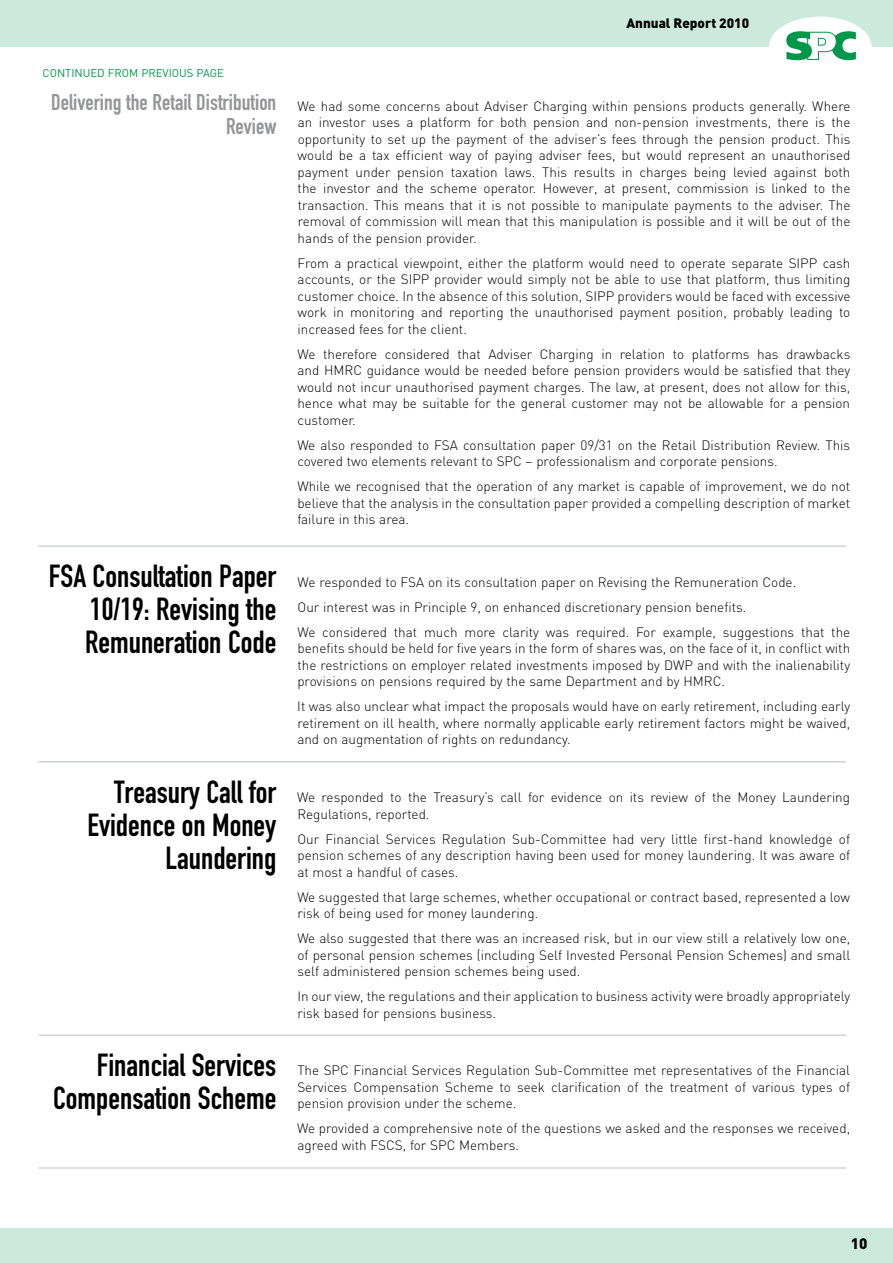
<style>
.page{position:relative;width:893px;height:1263px;background:#fff}
.page>*{position:absolute;margin:0;border:0;box-sizing:border-box;transform-origin:0 0}
.t1{font:31.5px/33px "DIN Engschrift";color:#000;text-align:right}
.t2{font:22.5px/24px "DIN Engschrift";color:#939598;text-align:right}
.t3{font:900 15px "DIN";color:#000}
.t4{font:300 13.5px/16.5px "DIN";color:#000;text-align:justify}
.t5{font:900 13.5px "DIN";color:#000}
.t6{font:11.25px "DIN";color:#00964c}
</style>
<div class="page">
<div style="left:0;top:0;width:893px;height:47px;background:#cceadb"></div>
<div style="left:0;top:1229px;width:893px;height:34px;background:#cceadb"></div>
<hr style="left:38px;top:546px;width:808px;height:1px;background:#bcbec0">
<hr style="left:38px;top:761px;width:808px;height:1px;background:#bcbec0">
<hr style="left:38px;top:1035px;width:808px;height:1px;background:#bcbec0">
<hr style="left:38px;top:1167px;width:808px;height:1px;background:#bcbec0">
<div style="left:769px;top:17px;width:102px;height:59px;background:#fff;border-radius:50%"></div>
<div style="left:769px;top:17px;width:102px;height:60px;border:1px solid #fff;border-radius:50%"></div>
<svg style="left:786px;top:31px;width:70px;height:29px"></svg>
<p class="t6" style="left:43px;top:66px;width:181px">CONTINUED FROM PREVIOUS PAGE</p>
<h2 class="t2" style="left:51px;top:91px;width:227px">Delivering the Retail Distribution<br>Review</h2>
<h1 class="t1" style="left:85px;top:560px;width:193px;text-align:justify;text-indent:-36px">FSA Consultation Paper 10/19: Revising the Remuneration Code</h1>
<h1 class="t1" style="left:87px;top:775px;width:191px">Treasury Call for<br>Evidence on Money<br>Laundering</h1>
<h1 class="t1" style="left:53px;top:1048px;width:225px">Financial Services<br>Compensation Scheme</h1>
<p class="t5" style="left:626px;top:14px;width:124px">Annual Report 2010</p>
<p class="t4" style="left:298px;top:98px;width:554px">We had some concerns about Adviser Charging within pensions products generally. Where an investor uses a platform for both pension and non-pension investments, there is the opportunity to set up the payment of the adviser’s fees through the pension product. This would be a tax efficient way of paying adviser fees, but would represent an unauthorised payment under pension taxation laws. This results in charges being levied against both the investor and the scheme operator. However, at present, commission is linked to the transaction. This means that it is not possible to manipulate payments to the adviser. The removal of commission will mean that this manipulation is possible and it will be out of the hands of the pension provider.</p>
<p class="t4" style="left:298px;top:255px;width:554px">From a practical viewpoint, either the platform would need to operate separate SIPP cash accounts, or the SIPP provider would simply not be able to use that platform, thus limiting customer choice. In the absence of this solution, SIPP providers would be faced with excessive work in monitoring and reporting the unauthorised payment position, probably leading to increased fees for the client.</p>
<p class="t4" style="left:297px;top:346px;width:554px">We therefore considered that Adviser Charging in relation to platforms has drawbacks and HMRC guidance would be needed before pension providers would be satisfied that they would not incur unauthorised payment charges. The law, at present, does not allow for this, hence what may be suitable for the general customer may not be allowable for a pension customer.</p>
<p class="t4" style="left:297px;top:437px;width:554px">We also responded to FSA consultation paper 09/31 on the Retail Distribution Review. This covered two elements relevant to SPC – professionalism and corporate pensions.</p>
<p class="t4" style="left:297px;top:478px;width:554px">While we recognised that the operation of any market is capable of improvement, we do not believe that the analysis in the consultation paper provided a compelling description of market failure in this area.</p>
<p class="t4" style="left:298px;top:569px;width:554px;line-height:25px;text-align:left">We responded to FSA on its consultation paper on Revising the Remuneration Code.<br>Our interest was in Principle 9, on enhanced discretionary pension benefits.<br>We considered that much more clarity was required. For example, suggestions that the</p>
<p class="t4" style="left:297px;top:640px;width:554px">benefits should be held for five years in the form of shares was, on the face of it, in conflict with the restrictions on employer related investments imposed by DWP and with the inalienability provisions on pensions required by the same Department and by HMRC.</p>
<p class="t4" style="left:297px;top:698px;width:554px">It was also unclear what impact the proposals would have on early retirement, including early retirement on ill health, where normally applicable early retirement factors might be waived, and on augmentation of rights on redundancy.</p>
<p class="t4" style="left:297px;top:789px;width:554px">We responded to the Treasury’s call for evidence on its review of the Money Laundering<br>Regulations, reported.</p>
<p class="t4" style="left:297px;top:830px;width:554px">Our Financial Services Regulation Sub-Committee had very little first-hand knowledge of pension schemes of any description having been used for money laundering. It was aware of at most a handful of cases.</p>
<p class="t4" style="left:297px;top:888px;width:554px">We suggested that large schemes, whether occupational or contract based, represented a low risk of being used for money laundering.</p>
<p class="t4" style="left:297px;top:930px;width:554px">We also suggested that there was an increased risk, but in our view still a relatively low one, of personal pension schemes (including Self Invested Personal Pension Schemes) and small self administered pension schemes being used.</p>
<p class="t4" style="left:297px;top:988px;width:554px">In our view, the regulations and their application to business activity were broadly appropriately risk based for pensions business.</p>
<p class="t4" style="left:297px;top:1062px;width:554px">The SPC Financial Services Regulation Sub-Committee met representatives of the Financial Services Compensation Scheme to seek clarification of the treatment of various types of pension provision under the scheme.</p>
<p class="t4" style="left:297px;top:1120px;width:554px">We provided a comprehensive note of the questions we asked and the responses we received, agreed with FSCS, for SPC Members.</p>
<p class="t3" style="left:851px;top:1233px;width:18px">10</p>
</div>
